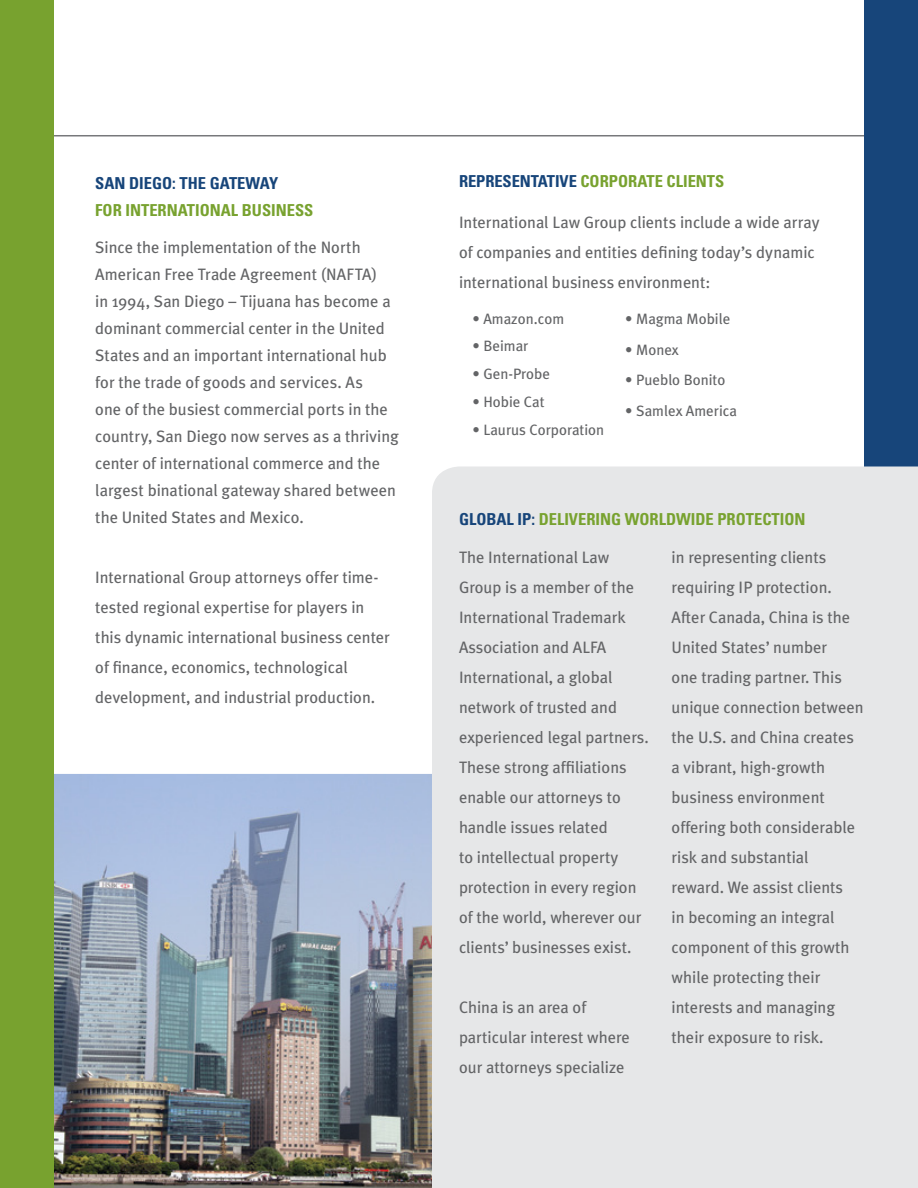
<style>
.page{position:relative;width:918px;height:1188px;background:#fff}
.page>*{position:absolute;margin:0;border:0;box-sizing:border-box;transform-origin:0 0}
.t1{font:16.5px/30px "Meta Plus";color:#636466}
.t2{font:700 condensed 16.5px "Univers";color:#78a22f}
.t3{font:700 condensed 16.5px "Univers";color:#17457a}
.t4{font:15px "Meta Plus";color:#636466}
.s1{color:#17457a}
</style>
<div class="page">
<hr style="left:0;top:135px;width:896px;height:1px;background:#77787b">
<img style="left:54px;top:774px;width:378px;height:414px">
<div style="left:864px;top:0;width:54px;height:474px;background:#17457a"></div>
<div style="left:432px;top:466px;width:486px;height:722px;background:#e6e7e8"></div>
<div style="left:0;top:0;width:54px;height:1188px;background:#78a22f"></div>
<p class="t3" style="left:95px;top:173px;width:184px">SAN DIEGO: THE GATEWAY</p>
<p class="t2" style="left:95px;top:200px;width:220px">FOR INTERNATIONAL BUSINESS</p>
<p class="t1" style="left:95px;top:234px;width:305px;line-height:27px">Since the implementation of the North American Free Trade Agreement (NAFTA)<br>in 1994, San Diego – Tijuana has become a dominant commercial center in the United States and an important international hub for the trade of goods and services. As<br>one of the busiest commercial ports in the country, San Diego now serves as a thriving center of international commerce and the largest binational gateway shared between the United States and Mexico.</p>
<p class="t1" style="left:95px;top:562px;width:296px">International Group attorneys offer time&shy;tested regional expertise for players in this dynamic international business center of finance, economics, technological development, and industrial production.</p>
<p class="t2" style="left:459px;top:171px;width:267px"><span class="s1">REPRESENTATIVE</span> CORPORATE CLIENTS</p>
<p class="t1" style="left:459px;top:207px;width:362px">International Law Group clients include a wide array of companies and entities defining today’s dynamic international business environment:</p>
<p class="t4" style="left:472px;top:310px;width:93px">• Amazon.com</p>
<p class="t4" style="left:472px;top:337px;width:57px">• Beimar</p>
<p class="t4" style="left:472px;top:365px;width:79px">• Gen-Probe</p>
<p class="t4" style="left:472px;top:393px;width:74px">• Hobie Cat</p>
<p class="t4" style="left:472px;top:421px;width:133px">• Laurus Corporation</p>
<p class="t4" style="left:625px;top:310px;width:107px">• Magma Mobile</p>
<p class="t4" style="left:625px;top:341px;width:55px">• Monex</p>
<p class="t4" style="left:625px;top:372px;width:102px">• Pueblo Bonito</p>
<p class="t4" style="left:625px;top:402px;width:113px">• Samlex America</p>
<p class="t2" style="left:459px;top:509px;width:348px"><span class="s1">GLOBAL IP:</span> DELIVERING WORLDWIDE PROTECTION</p>
<p class="t1" style="left:459px;top:543px;width:191px">The International Law<br>Group is a member of the<br>International Trademark<br>Association and ALFA<br>International, a global network of trusted and experienced legal partners.<br>These strong affiliations enable our attorneys to handle issues related<br>to intellectual property protection in every region of the world, wherever our clients’ businesses exist.</p>
<p class="t1" style="left:459px;top:993px;width:172px">China is an area of particular interest where our attorneys specialize</p>
<p class="t1" style="left:672px;top:543px;width:194px">in representing clients requiring IP protection.<br>After Canada, China is the<br>United States’ number<br>one trading partner. This unique connection between the U.S. and China creates a vibrant, high-growth business environment offering both considerable risk and substantial reward. We assist clients<br>in becoming an integral component of this growth while protecting their interests and managing their exposure to risk.</p>
</div>
